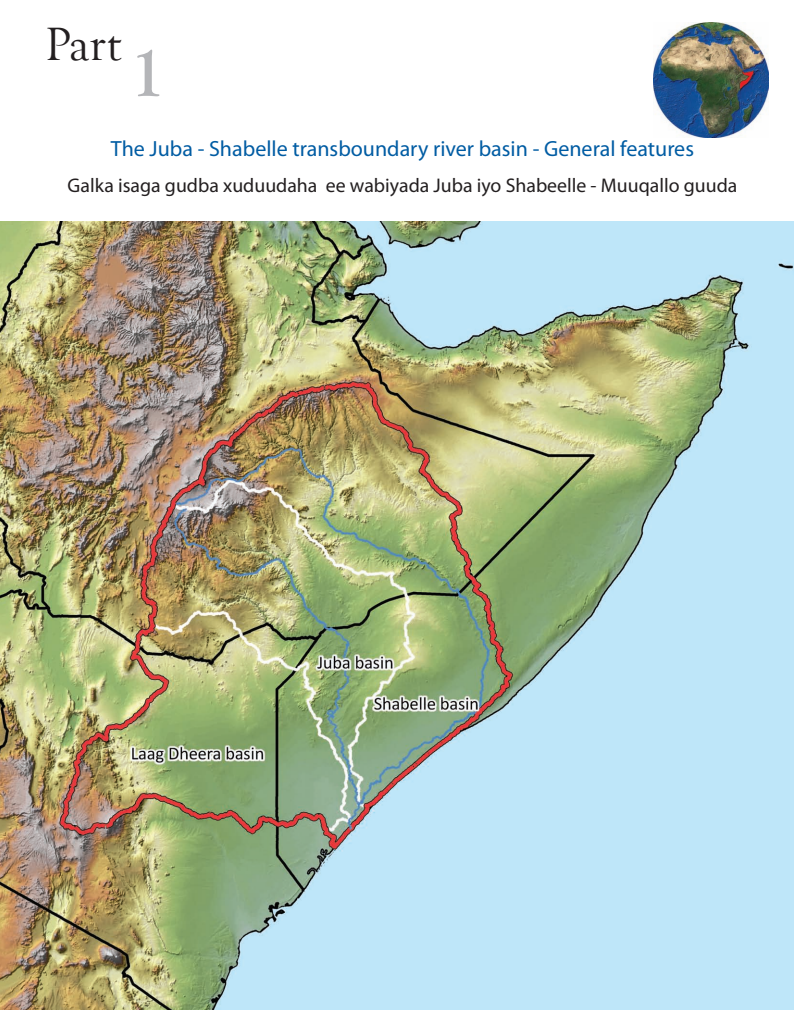
<style>
.page{position:relative;width:794px;height:1010px;background:#fff}
.page>*{position:absolute;margin:0;border:0;box-sizing:border-box;transform-origin:0 0}
.t1{font:700 72px "Goudy Old Style T";color:#b4b5b8}
.t2{font:48px "Goudy Old Style T";color:#231f20}
.t3{font:22px "Myriad Pro";color:#015ca3}
.t4{font:19.8px "Myriad Pro";color:#231f20}
</style>
<div class="page">
<img style="left:653px;top:23px;width:115px;height:114px">
<img style="left:0;top:221px;width:794px;height:788px">
<p class="t2" style="left:45px;top:18px;width:78px">Part</p>
<p class="t1" style="left:129px;top:32px;width:37px">1</p>
<p class="t3" style="left:111px;top:135px;width:584px">The Juba - Shabelle transboundary river basin - General features</p>
<p class="t4" style="left:68px;top:173px;width:671px">Galka isaga gudba xuduudaha ee wabiyada Juba iyo Shabeelle - Muuqallo guuda</p>
</div>
